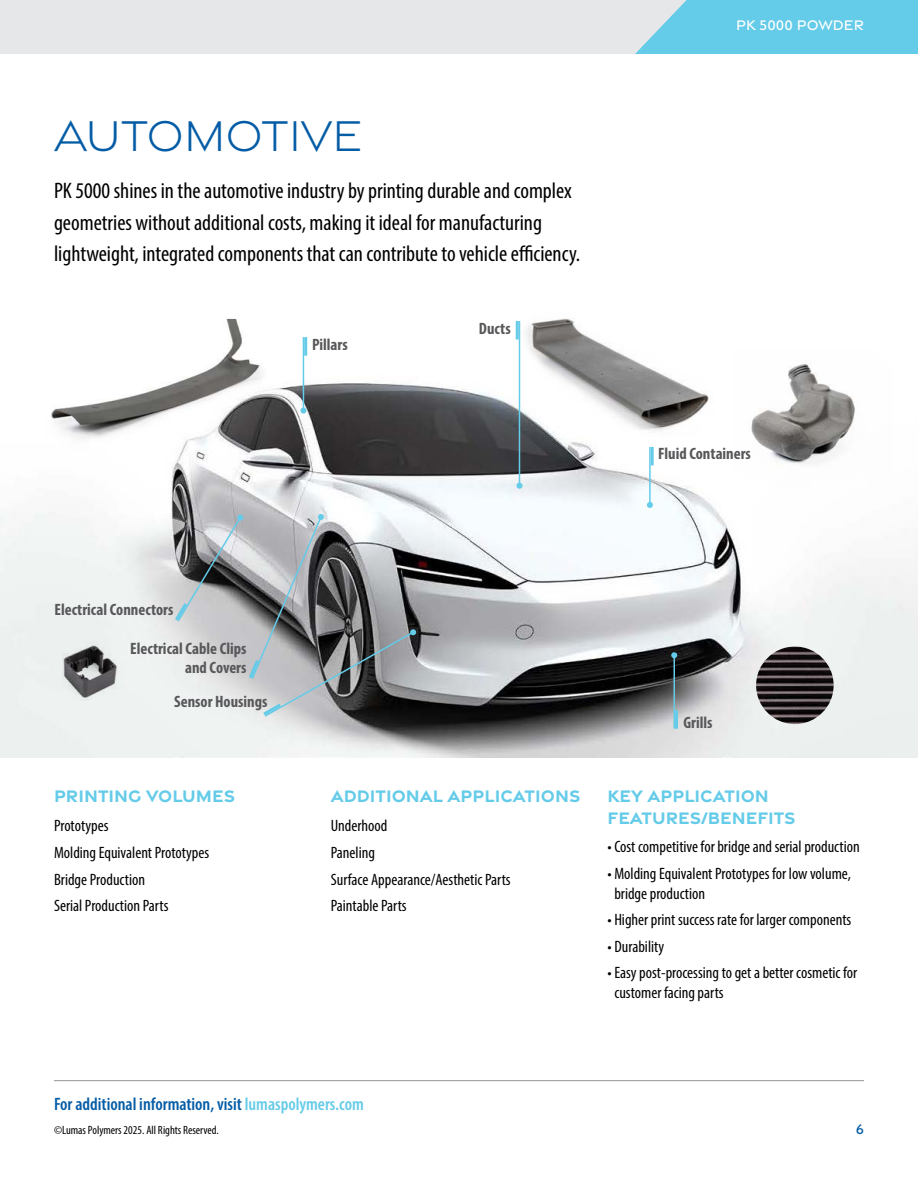
<style>
.page{position:relative;width:918px;height:1188px;background:#fff}
.page>*{position:absolute;margin:0;border:0;box-sizing:border-box;transform-origin:0 0}
.t1{font:300 46.5px "Gravesend Sans";color:#045ca6}
.t2{font:condensed 22.5px/31.5px "Myriad Pro";color:#000}
.t3{font:700 18px/21.6px "Gravesend Sans";color:#64cbe8}
.t4{font:600 condensed 18px "Myriad Pro";color:#045ca6}
.t5{font:condensed 16.5px/26.5px "Myriad Pro";color:#000}
.t6{font:700 condensed 16.5px/19.8px "Myriad Pro";color:#58585b;text-align:right}
.t7{font:500 15px "Gravesend Sans";color:#fff}
.t8{font:500 15px "Gravesend Sans";color:#045ca6}
.t9{font:condensed 12px "Myriad Pro";color:#000}
.s1{color:#64cbe8}
</style>
<div class="page">
<div style="left:0;top:0;width:712px;height:54px;background:#e6e7e8"></div>
<hr style="left:54px;top:1080px;width:810px;height:1px;background:#939598">
<svg style="left:635px;top:0;width:283px;height:54px;background:#6fcde8"></svg>
<img style="left:0;top:337px;width:918px;height:421px">
<img style="left:10px;top:319px;width:257px;height:137px">
<img style="left:50px;top:641px;width:79px;height:66px">
<img style="left:756px;top:647px;width:78px;height:77px;border-radius:39px">
<img style="left:475px;top:318px;width:252px;height:118px">
<img style="left:735px;top:348px;width:157px;height:148px">
<hr style="left:303px;top:337px;width:1px;height:74px;background:#64cbe8">
<svg style="left:300px;top:408px;width:6px;height:6px"></svg>
<hr style="left:304px;top:337px;width:3px;height:19px;background:#64cbe8">
<hr style="left:649px;top:447px;width:2px;height:58px;background:#64cbe8">
<svg style="left:647px;top:502px;width:6px;height:6px"></svg>
<hr style="left:651px;top:447px;width:3px;height:18px;background:#64cbe8">
<hr style="left:519px;top:321px;width:1px;height:165px;background:#64cbe8">
<svg style="left:516px;top:483px;width:6px;height:6px"></svg>
<hr style="left:516px;top:321px;width:3px;height:18px;background:#64cbe8">
<hr style="left:674px;top:655px;width:1px;height:74px;background:#64cbe8">
<svg style="left:671px;top:652px;width:6px;height:6px"></svg>
<hr style="left:675px;top:710px;width:3px;height:19px;background:#64cbe8">
<svg style="left:172px;top:514px;width:245px;height:204px;background:#9b9d9f"></svg>
<h1 class="t1" style="left:54px;top:109px;width:310px">AUTOMOTIVE</h1>
<h2 class="t2" style="left:54px;top:175px;width:528px">PK 5000 shines in the automotive industry by printing durable and complex geometries without additional costs, making it ideal for manufacturing lightweight, integrated components that can contribute to vehicle efficiency.</h2>
<p class="t6" style="left:312px;top:334px;width:37px">Pillars</p>
<p class="t6" style="left:55px;top:599px;width:120px">Electrical Connectors</p>
<p class="t6" style="left:130px;top:638px;width:118px">Electrical Cable Clips and Covers</p>
<p class="t6" style="left:174px;top:691px;width:95px">Sensor Housings</p>
<p class="t6" style="left:479px;top:319px;width:33px">Ducts</p>
<p class="t7" style="left:736px;top:16px;width:129px">PK 5000 POWDER</p>
<p class="t6" style="left:658px;top:444px;width:94px">Fluid Containers</p>
<p class="t6" style="left:684px;top:712px;width:31px">Grills</p>
<p class="t3" style="left:54px;top:785px;width:183px">PRINTING VOLUMES</p>
<p class="t3" style="left:331px;top:785px;width:251px">ADDITIONAL APPLICATIONS</p>
<p class="t3" style="left:608px;top:785px;width:190px">KEY APPLICATION<br>FEATURES/BENEFITS</p>
<p class="t5" style="left:54px;top:813px;width:157px">Prototypes<br>Molding Equivalent Prototypes<br>Bridge Production<br>Serial Production Parts</p>
<p class="t5" style="left:331px;top:813px;width:181px">Underhood<br>Paneling<br>Surface Appearance/Aesthetic Parts<br>Paintable Parts</p>
<p class="t5" style="left:608px;top:834px;width:254px">• Cost competitive for bridge and serial production</p>
<p class="t5" style="left:614px;top:863px;width:238px;line-height:19.8px;text-indent:-7px">• Molding Equivalent Prototypes for low volume, bridge production</p>
<p class="t5" style="left:608px;top:906px;width:245px">• Higher print success rate for larger components</p>
<p class="t5" style="left:608px;top:933px;width:58px">• Durability</p>
<p class="t5" style="left:614px;top:963px;width:245px;line-height:19.8px;text-indent:-7px">• Easy post-processing to get a better cosmetic for customer facing parts</p>
<p class="t4" style="left:54px;top:1093px;width:311px">For additional information, visit <span class="s1">lumaspolymers.com</span></p>
<p class="t9" style="left:54px;top:1122px;width:166px">©Lumas Polymers 2025. All Rights Reserved.</p>
<p class="t8" style="left:856px;top:1120px;width:10px">6</p>
</div>
